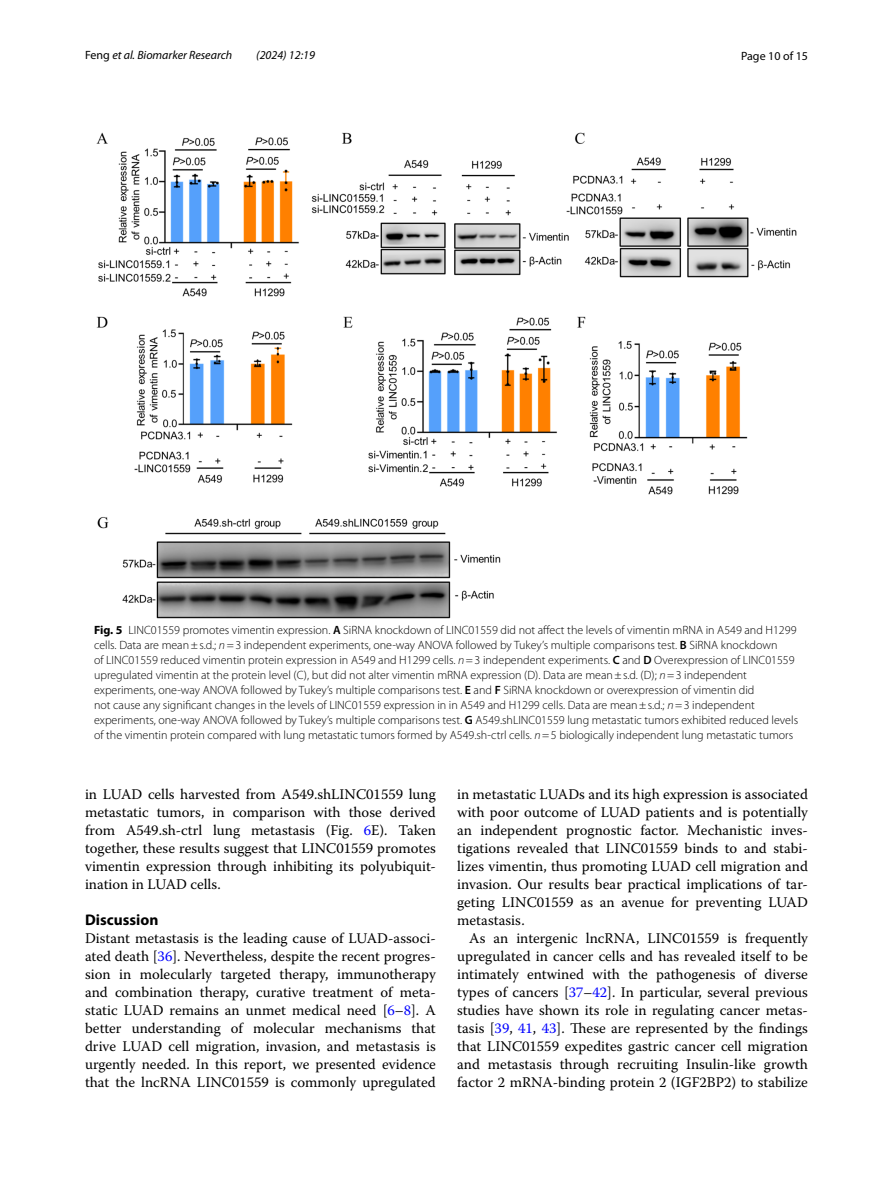
<style>
.page{position:relative;width:893px;height:1187px;background:#fff}
.page>*{position:absolute;margin:0;border:0;box-sizing:border-box;transform-origin:0 0}
.t1{font:700 15.45px "Myriad Pro";color:#000}
.t2{font:14.7px/18px "Warnock Pro";color:#000;text-align:justify}
.t3{font:300 12px/15px "Myriad Pro";color:#000}
.t4{font:italic 12px "Myriad Pro";color:#000}
.t5{font:12px "Myriad Pro";color:#000}
.s1{font-style:normal}
.s2{font-weight:700}
.s3{font-weight:600}
.s4{font-style:italic}
.s5{color:#00f}
</style>
<div class="page">
<img style="left:96px;top:133px;width:701px;height:486px">
<p class="t4" style="left:85px;top:48px;width:149px"><span class="s1">Feng</span> et al. Biomarker Research</p>
<p class="t4" style="left:256px;top:48px;width:60px">(2024) 12:19</p>
<p class="t5" style="left:741px;top:48px;width:68px">Page 10 of 15</p>
<p class="t3" style="left:94px;top:622px;width:706px"><span class="s2">Fig. 5</span> LINC01559 promotes vimentin expression. <span class="s3">A</span> SiRNA knockdown of LINC01559 did not affect the levels of vimentin mRNA in A549 and H1299 cells. Data are mean±s.d.; <span class="s4">n</span>=3 independent experiments, one-way ANOVA followed by Tukey’s multiple comparisons test. <span class="s3">B</span> SiRNA knockdown<br>of LINC01559 reduced vimentin protein expression in A549 and H1299 cells. <span class="s4">n</span>=3 independent experiments. <span class="s3">C</span> and <span class="s3">D</span> Overexpression of LINC01559 upregulated vimentin at the protein level (C), but did not alter vimentin mRNA expression (D). Data are mean±s.d. (D); <span class="s4">n</span>=3 independent experiments, one-way ANOVA followed by Tukey’s multiple comparisons test. <span class="s3">E</span> and <span class="s3">F</span> SiRNA knockdown or overexpression of vimentin did<br>not cause any significant changes in the levels of LINC01559 expression in in A549 and H1299 cells. Data are mean±s.d.; <span class="s4">n</span>=3 independent experiments, one-way ANOVA followed by Tukey’s multiple comparisons test. <span class="s3">G</span> A549.shLINC01559 lung metastatic tumors exhibited reduced levels of the vimentin protein compared with lung metastatic tumors formed by A549.sh-ctrl cells. <span class="s4">n</span>=5 biologically independent lung metastatic tumors</p>
<p class="t2" style="left:85px;top:785px;width:352px">in LUAD cells harvested from A549.shLINC01559 lung metastatic tumors, in comparison with those derived from A549.sh-ctrl lung metastasis (Fig. <span class="s5">6</span>E). Taken together, these results suggest that LINC01559 promotes vimentin expression through inhibiting its polyubiquit&shy;ination in LUAD cells.</p>
<p class="t1" style="left:85px;top:909px;width:75px">Discussion</p>
<p class="t2" style="left:85px;top:929px;width:352px">Distant metastasis is the leading cause of LUAD-associ&shy;ated death [<span class="s5">36</span>]. Nevertheless, despite the recent progres&shy;sion in molecularly targeted therapy, immunotherapy and combination therapy, curative treatment of meta&shy;static LUAD remains an unmet medical need [<span class="s5">6</span>–<span class="s5">8</span>]. A better understanding of molecular mechanisms that drive LUAD cell migration, invasion, and metastasis is urgently needed. In this report, we presented evidence that the lncRNA LINC01559 is commonly upregulated</p>
<p class="t2" style="left:457px;top:785px;width:352px">in metastatic LUADs and its high expression is associated with poor outcome of LUAD patients and is potentially an independent prognostic factor. Mechanistic inves&shy;tigations revealed that LINC01559 binds to and stabi&shy;lizes vimentin, thus promoting LUAD cell migration and invasion. Our results bear practical implications of tar&shy;geting LINC01559 as an avenue for preventing LUAD metastasis.</p>
<p class="t2" style="left:457px;top:929px;width:352px;text-indent:12px">As an intergenic lncRNA, LINC01559 is frequently upregulated in cancer cells and has revealed itself to be intimately entwined with the pathogenesis of diverse types of cancers [<span class="s5">37</span>–<span class="s5">42</span>]. In particular, several previous studies have shown its role in regulating cancer metas&shy;tasis [<span class="s5">39</span>, <span class="s5">41</span>, <span class="s5">43</span>]. These are represented by the findings that LINC01559 expedites gastric cancer cell migration and metastasis through recruiting Insulin-like growth factor 2 mRNA-binding protein 2 (IGF2BP2) to stabilize</p>
</div>
